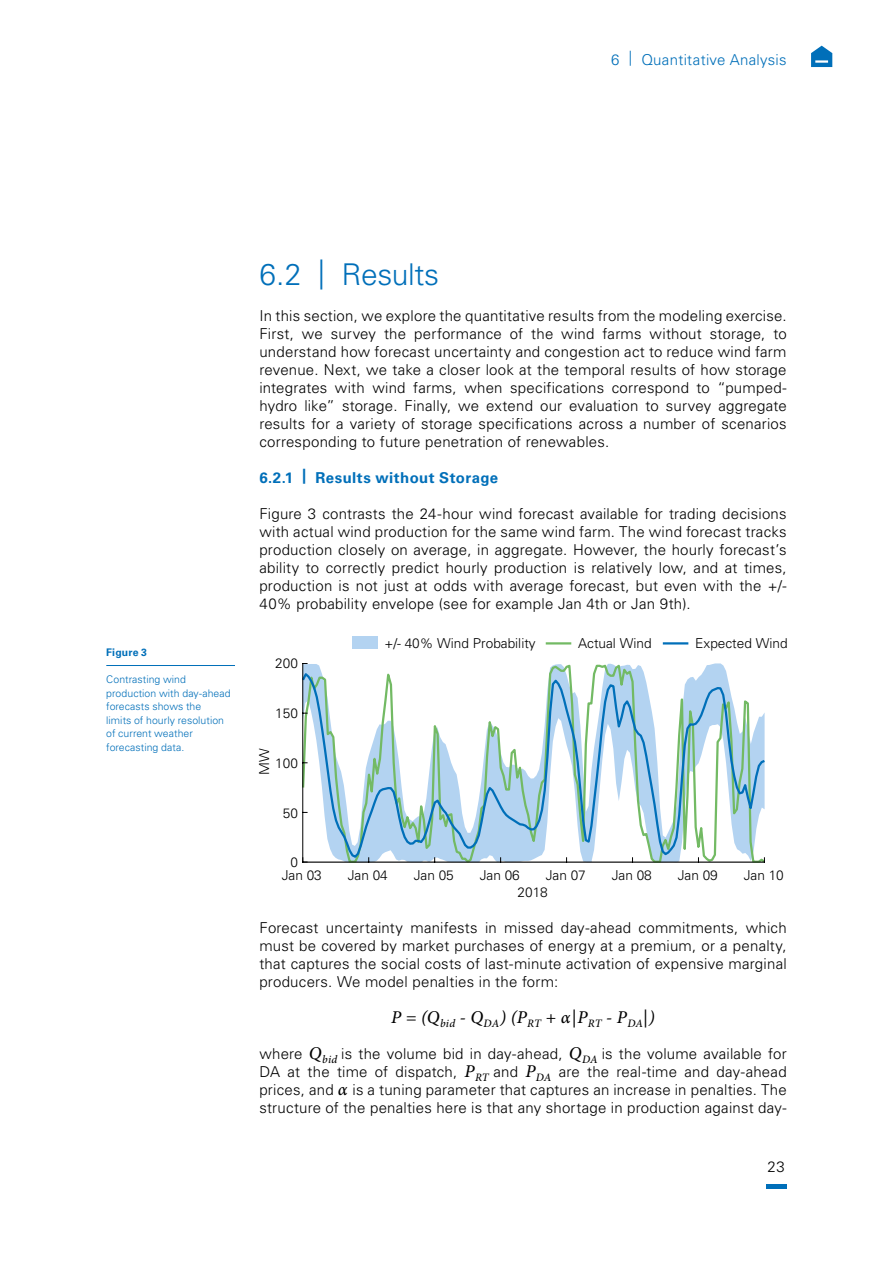
<style>
.page{position:relative;width:893px;height:1263px;background:#fff}
.page>*{position:absolute;margin:0;border:0;box-sizing:border-box;transform-origin:0 0}
.t1{font:300 30px "Univers LT Std";letter-spacing:-.015em;color:#006fb9}
.t2{font:italic 500 18px "Minion Pro";color:#000}
.t3{font:300 15px/18px "Univers LT Std";letter-spacing:.015em;color:#000;text-align:justify}
.t4{font:700 15px "Univers LT Std";letter-spacing:.025em;color:#006fb9}
.t5{font:300 15px "Univers LT Std";letter-spacing:.02em;color:#006fb9}
.t6{font:300 13.65px "Univers LT Pro 45";color:#000}
.t7{font:300 10.5px/13.5px "Univers LT Std";letter-spacing:.005em;color:#006fb9}
.t8{font:700 10.5px "Univers LT Std";letter-spacing:.015em;color:#006fb9}
.s1{font-family:"Minion Pro";font-weight:500;font-style:italic;font-size:18px}
</style>
<div class="page">
<hr style="left:766px;top:1184px;width:21px;height:4px;background:#006fb9">
<hr style="left:106px;top:665px;width:129px;height:1px;background:#006fb9">
<svg style="left:303px;top:663px;width:462px;height:200px"></svg>
<svg style="left:303px;top:670px;width:462px;height:189px"></svg>
<hr style="left:303px;top:862px;width:461px;height:1px;background:#000">
<hr style="left:302px;top:663px;width:1px;height:199px;background:#000">
<svg style="left:302px;top:858px;width:5px;height:5px"></svg>
<div style="left:352px;top:637px;width:26px;height:12px;background:#b3d3f1"></div>
<hr style="left:546px;top:642px;width:25px;height:2px;background:#73ba64">
<hr style="left:663px;top:642px;width:25px;height:2px;background:#006fb9">
<svg style="left:811px;top:46px;width:21px;height:21px"></svg>
<p class="t5" style="left:611px;top:51px;width:177px">6 | Quantitative Analysis</p>
<p class="t8" style="left:106px;top:646px;width:42px">Figure 3</p>
<p class="t7" style="left:106px;top:673px;width:126px">Contrasting wind production with day-ahead forecasts shows the<br>limits of hourly resolution of current weather forecasting data.</p>
<h1 class="t1" style="left:259px;top:256px;width:181px">6.2 | Results</h1>
<p class="t3" style="left:259px;top:307px;width:529px">In this section, we explore the quantitative results from the modeling exercise.<br>First, we survey the performance of the wind farms without storage, to understand how forecast uncertainty and congestion act to reduce wind farm revenue. Next, we take a closer look at the temporal results of how storage integrates with wind farms, when specifications correspond to “pumped&shy;hydro like” storage. Finally, we extend our evaluation to survey aggregate results for a variety of storage specifications across a number of scenarios corresponding to future penetration of renewables.</p>
<p class="t4" style="left:259px;top:469px;width:240px">6.2.1 | Results without Storage</p>
<p class="t3" style="left:259px;top:505px;width:529px">Figure 3 contrasts the 24-hour wind forecast available for trading decisions with actual wind production for the same wind farm. The wind forecast tracks production closely on average, in aggregate. However, the hourly forecast’s ability to correctly predict hourly production is relatively low, and at times, production is not just at odds with average forecast, but even with the +/- 40% probability envelope (see for example Jan 4th or Jan 9th).</p>
<p class="t6" style="left:275px;top:655px;width:24px">200</p>
<p class="t6" style="left:275px;top:705px;width:24px">150</p>
<p class="t6" style="left:256px;top:775px;width:28px;rotate:-90deg">MW</p>
<p class="t6" style="left:275px;top:755px;width:24px">100</p>
<p class="t6" style="left:283px;top:804px;width:17px">50</p>
<p class="t6" style="left:290px;top:854px;width:9px">0</p>
<p class="t6" style="left:384px;top:635px;width:153px">+/- 40% Wind Probability</p>
<p class="t6" style="left:578px;top:635px;width:75px">Actual Wind</p>
<p class="t6" style="left:695px;top:635px;width:94px">Expected Wind</p>
<p class="t6" style="left:282px;top:867px;width:42px">Jan 03</p>
<p class="t6" style="left:348px;top:867px;width:42px">Jan 04</p>
<p class="t6" style="left:414px;top:867px;width:42px">Jan 05</p>
<p class="t6" style="left:480px;top:867px;width:42px">Jan 06</p>
<p class="t6" style="left:546px;top:867px;width:42px">Jan 07</p>
<p class="t6" style="left:612px;top:867px;width:42px">Jan 08</p>
<p class="t6" style="left:678px;top:867px;width:42px">Jan 09</p>
<p class="t6" style="left:744px;top:867px;width:42px">Jan 10</p>
<p class="t6" style="left:517px;top:884px;width:32px">2018</p>
<p class="t3" style="left:259px;top:919px;width:529px">Forecast uncertainty manifests in missed day-ahead commitments, which must be covered by market purchases of energy at a premium, or a penalty, that captures the social costs of last-minute activation of expensive marginal producers. We model penalties in the form:</p>
<p class="t2" style="left:391px;top:1005px;width:265px">P = (Q<sub>bid</sub> - Q<sub>DA</sub>) (P<sub>RT</sub> + α|P<sub>RT</sub> - P<sub>DA</sub>|)</p>
<p class="t3" style="left:259px;top:1045px;width:529px">where <span class="s1">Q</span><sub>bid</sub> is the volume bid in day-ahead, <span class="s1">Q</span><sub>DA</sub> is the volume available for DA at the time of dispatch, <span class="s1">P</span><sub>RT</sub> and <span class="s1">P</span><sub>DA</sub> are the real-time and day-ahead prices, and <span class="s1">α</span> is a tuning parameter that captures an increase in penalties. The structure of the penalties here is that any shortage in production against day-</p>
<p class="t3" style="left:767px;top:1157px;width:19px">23</p>
</div>
